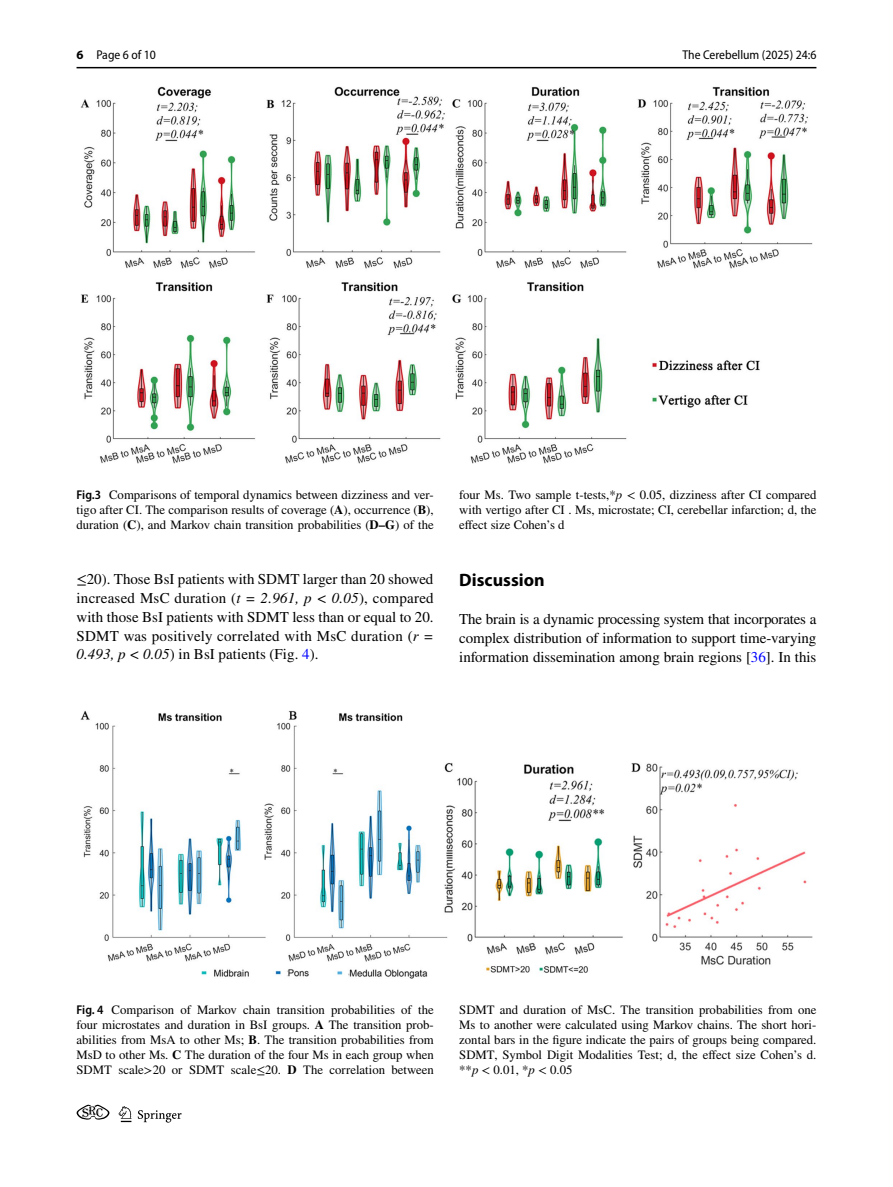
<style>
.page{position:relative;width:893px;height:1187px;background:#fff}
.page>*{position:absolute;margin:0;border:0;box-sizing:border-box;transform-origin:0 0}
.t1{font:700 18px "Myriad Pro";color:#000}
.t2{font:15px/18.8px "STIX";letter-spacing:-.005em;color:#000;text-align:justify}
.t3{font:12.75px/15px "STIX";color:#000;text-align:justify}
.t4{font:semi-condensed 12.75px "Myriad Pro";color:#000}
.s1{font-weight:700;font-stretch:normal}
.s2{font-family:"Myriad Pro";font-weight:600;font-stretch:semi-condensed}
.s3{font-weight:700}
.s4{font-style:italic}
.s5{color:#00f}
</style>
<div class="page">
<hr style="left:77px;top:67px;width:739px;height:1px;background:#000">
<svg style="left:118px;top:1106px;width:13px;height:15px"></svg>
<svg style="left:138px;top:1110px;width:44px;height:12px"></svg>
<svg style="left:77px;top:1104px;width:33px;height:15px"></svg>
<img style="left:80px;top:710px;width:733px;height:268px">
<img style="left:80px;top:87px;width:732px;height:376px">
<p class="t4" style="left:77px;top:48px;width:81px"><span class="s1">6</span> Page 6 of 10</p>
<p class="t4" style="left:683px;top:48px;width:135px">The Cerebellum (2025) 24:6</p>
<p class="t3" style="left:77px;top:487px;width:359px"><span class="s2">Fig.3</span> Comparisons of temporal dynamics between dizziness and ver&shy;tigo after CI. The comparison results of coverage (<span class="s3">A</span>), occurrence (<span class="s3">B</span>), duration (<span class="s3">C</span>), and Markov chain transition probabilities (<span class="s3">D–G</span>) of the</p>
<p class="t3" style="left:459px;top:487px;width:359px">four Ms. Two sample t-tests,*<span class="s4">p</span> &lt; 0.05, dizziness after CI compared with vertigo after CI . Ms, microstate; CI, cerebellar infarction; d, the effect size Cohen’s d</p>
<p class="t2" style="left:77px;top:571px;width:359px">≤20). Those BsI patients with SDMT larger than 20 showed increased MsC duration (<span class="s4">t = 2.961, p &lt; 0.05</span>), compared with those BsI patients with SDMT less than or equal to 20.<br>SDMT was positively correlated with MsC duration (<span class="s4">r = 0.493, p &lt; 0.05</span>) in BsI patients (Fig. <span class="s5">4</span>).</p>
<h1 class="t1" style="left:459px;top:568px;width:87px">Discussion</h1>
<p class="t2" style="left:459px;top:610px;width:359px">The brain is a dynamic processing system that incorporates a complex distribution of information to support time-varying information dissemination among brain regions [<span class="s5">36</span>]. In this</p>
<p class="t3" style="left:77px;top:1002px;width:359px"><span class="s2">Fig. 4</span> Comparison of Markov chain transition probabilities of the four microstates and duration in BsI groups. <span class="s3">A</span> The transition prob&shy;abilities from MsA to other Ms; <span class="s3">B</span>. The transition probabilities from MsD to other Ms. <span class="s3">C</span> The duration of the four Ms in each group when SDMT scale&gt;20 or SDMT scale≤20. <span class="s3">D</span> The correlation between</p>
<p class="t3" style="left:459px;top:1002px;width:359px">SDMT and duration of MsC. The transition probabilities from one Ms to another were calculated using Markov chains. The short hori&shy;zontal bars in the figure indicate the pairs of groups being compared.<br>SDMT, Symbol Digit Modalities Test; d, the effect size Cohen’s d. **<span class="s4">p</span> &lt; 0.01, *<span class="s4">p</span> &lt; 0.05</p>
</div>
